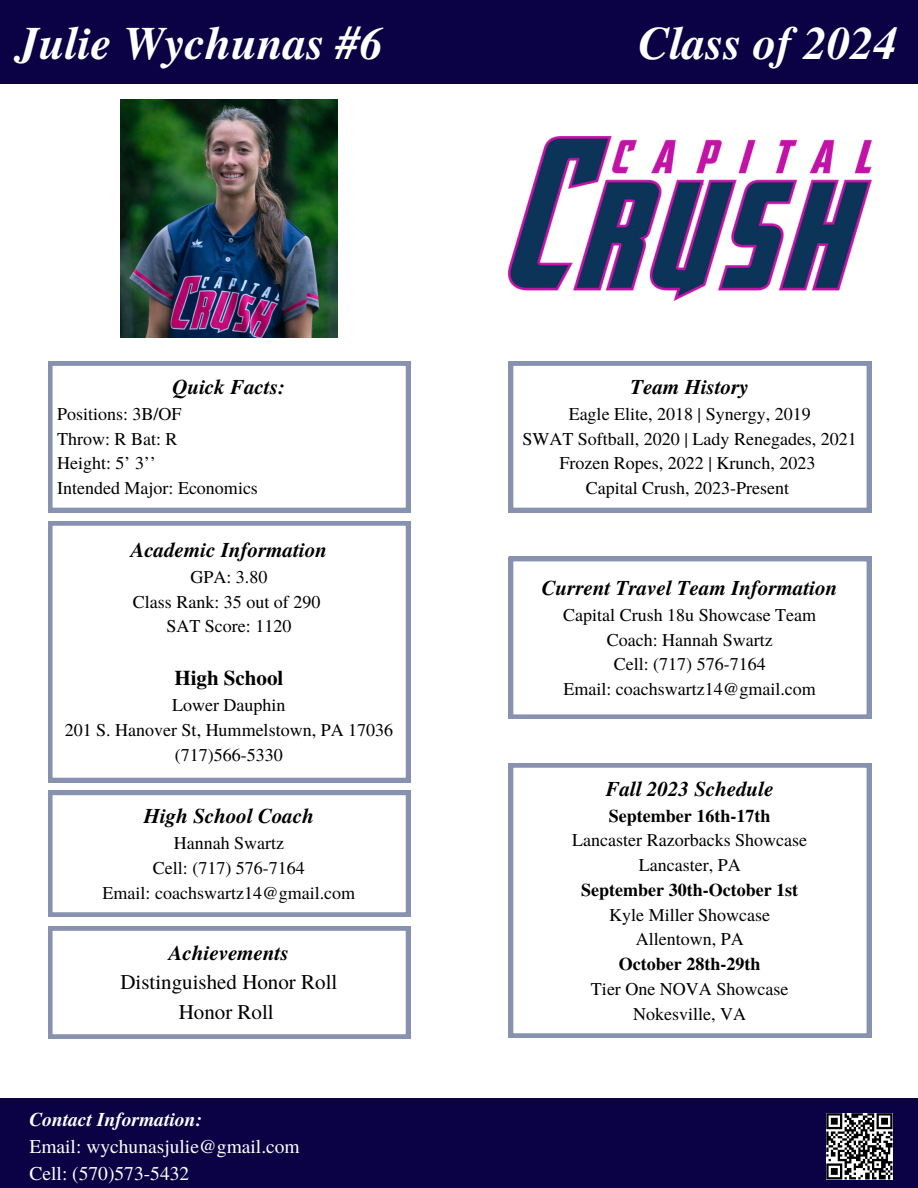
<style>
.page{position:relative;width:918px;height:1188px;background:#fff}
.page>*{position:absolute;margin:0;border:0;box-sizing:border-box;transform-origin:0 0}
.t1{font:italic 700 46.5px "Te X Gyre Termes";color:#fff}
.t2{font:italic 700 21px "Te X Gyre Termes";color:#000}
.t3{font:21px "Te X Gyre Termes";color:#000}
.t4{font:700 21px "Te X Gyre Termes";color:#000}
.t5{font:19.5px "Te X Gyre Termes";color:#fff}
.t6{font:italic 700 19.5px "Te X Gyre Termes";color:#fff}
.t7{font:18px "Te X Gyre Termes";color:#000}
.t8{font:700 18px "Te X Gyre Termes";color:#000}
</style>
<div class="page">
<img style="left:509px;top:136px;width:362px;height:164px">
<svg style="left:48px;top:361px;width:362px;height:151px"></svg>
<svg style="left:48px;top:521px;width:362px;height:261px"></svg>
<svg style="left:48px;top:791px;width:362px;height:126px"></svg>
<svg style="left:509px;top:557px;width:362px;height:162px"></svg>
<svg style="left:509px;top:361px;width:362px;height:151px"></svg>
<svg style="left:48px;top:926px;width:362px;height:113px"></svg>
<div style="left:0;top:0;width:918px;height:84px;background:#0a0244"></div>
<div style="left:1px;top:1099px;width:917px;height:89px;background:#0a0244"></div>
<svg style="left:509px;top:763px;width:362px;height:275px"></svg>
<img style="left:120px;top:99px;width:217px;height:239px">
<svg style="left:826px;top:1113px;width:67px;height:67px;background:#797979"></svg>
<p class="t1" style="left:16px;top:8px;width:368px">Julie Wychunas #6</p>
<p class="t1" style="left:639px;top:8px;width:260px">Class of 2024</p>
<p class="t2" style="left:173px;top:371px;width:114px">Quick Facts:</p>
<p class="t7" style="left:57px;top:401px;width:126px">Positions: 3B/OF</p>
<p class="t7" style="left:57px;top:426px;width:122px">Throw: R Bat: R</p>
<p class="t7" style="left:57px;top:450px;width:100px">Height: 5’ 3’’</p>
<p class="t7" style="left:57px;top:475px;width:202px">Intended Major: Economics</p>
<p class="t2" style="left:131px;top:534px;width:198px">Academic Information</p>
<p class="t7" style="left:190px;top:564px;width:79px">GPA: 3.80</p>
<p class="t7" style="left:133px;top:589px;width:189px">Class Rank: 35 out of 290</p>
<p class="t7" style="left:166px;top:613px;width:126px">SAT Score: 1120</p>
<p class="t4" style="left:174px;top:662px;width:111px">High School</p>
<p class="t7" style="left:172px;top:692px;width:115px">Lower Dauphin</p>
<p class="t7" style="left:65px;top:717px;width:330px">201 S. Hanover St, Hummelstown, PA 17036</p>
<p class="t7" style="left:175px;top:742px;width:109px">(717)566-5330</p>
<p class="t2" style="left:144px;top:800px;width:172px">High School Coach</p>
<p class="t7" style="left:174px;top:830px;width:112px">Hannah Swartz</p>
<p class="t7" style="left:153px;top:855px;width:153px">Cell: (717) 576-7164</p>
<p class="t7" style="left:103px;top:880px;width:254px">Email: coachswartz14@gmail.com</p>
<p class="t2" style="left:169px;top:937px;width:122px">Achievements</p>
<p class="t3" style="left:120px;top:967px;width:218px">Distinguished Honor Roll</p>
<p class="t3" style="left:179px;top:996px;width:97px">Honor Roll</p>
<p class="t6" style="left:30px;top:1105px;width:174px">Contact Information:</p>
<p class="t5" style="left:30px;top:1132px;width:272px">Email: wychunasjulie@gmail.com</p>
<p class="t5" style="left:30px;top:1159px;width:161px">Cell: (570)573-5432</p>
<p class="t2" style="left:631px;top:371px;width:120px">Team History</p>
<p class="t7" style="left:569px;top:401px;width:244px">Eagle Elite, 2018 | Synergy, 2019</p>
<p class="t7" style="left:522px;top:426px;width:336px">SWAT Softball, 2020 | Lady Renegades, 2021</p>
<p class="t7" style="left:559px;top:450px;width:258px">Frozen Ropes, 2022 | Krunch, 2023</p>
<p class="t7" style="left:586px;top:475px;width:205px">Capital Crush, 2023-Present</p>
<p class="t2" style="left:542px;top:572px;width:297px">Current Travel Team Information</p>
<p class="t7" style="left:563px;top:602px;width:254px">Capital Crush 18u Showcase Team</p>
<p class="t7" style="left:607px;top:627px;width:167px">Coach: Hannah Swartz</p>
<p class="t7" style="left:614px;top:651px;width:153px">Cell: (717) 576-7164</p>
<p class="t7" style="left:563px;top:676px;width:254px">Email: coachswartz14@gmail.com</p>
<p class="t2" style="left:606px;top:773px;width:169px">Fall 2023 Schedule</p>
<p class="t8" style="left:609px;top:801px;width:163px">September 16th-17th</p>
<p class="t7" style="left:572px;top:827px;width:236px">Lancaster Razorbacks Showcase</p>
<p class="t7" style="left:639px;top:852px;width:103px">Lancaster, PA</p>
<p class="t8" style="left:581px;top:876px;width:218px">September 30th-October 1st</p>
<p class="t7" style="left:609px;top:902px;width:162px">Kyle Miller Showcase</p>
<p class="t7" style="left:636px;top:926px;width:110px">Allentown, PA</p>
<p class="t8" style="left:619px;top:950px;width:143px">October 28th-29th</p>
<p class="t7" style="left:591px;top:976px;width:199px">Tier One NOVA Showcase</p>
<p class="t7" style="left:633px;top:1001px;width:114px">Nokesville, VA</p>
</div>
